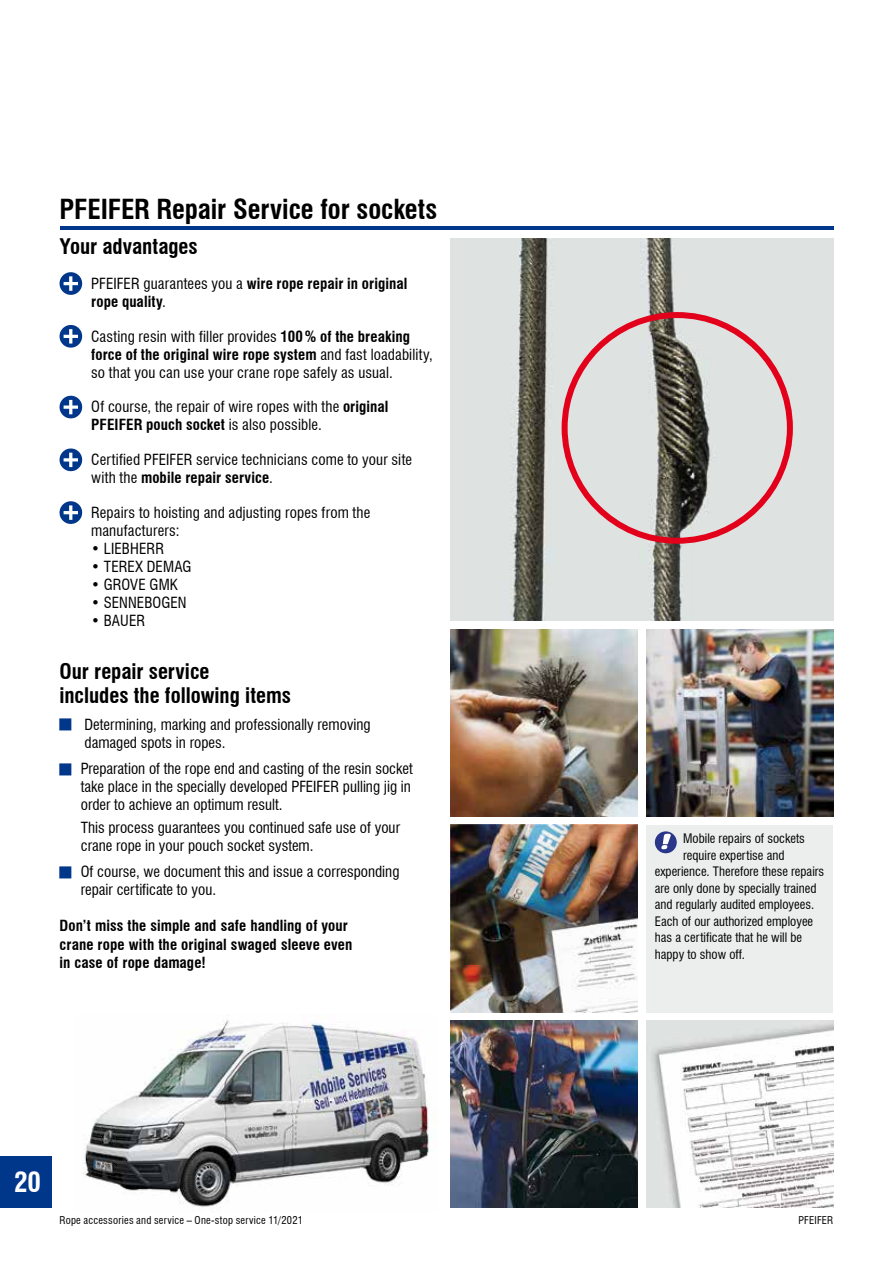
<style>
.page{position:relative;width:893px;height:1263px;background:#fff}
.page>*{position:absolute;margin:0;border:0;box-sizing:border-box;transform-origin:0 0}
.t1{font:700 condensed 27px "Swiss 721 BT";color:#000}
.t2{font:700 condensed 27px "Swiss 721 BT";color:#fff}
.t3{font:700 condensed 21px/24px "Swiss 721 BT";color:#000}
.t4{font:condensed 15px/18px "Swiss 721 BT";color:#000}
.t5{font:700 condensed 15px/18.8px "Swiss 721 BT";letter-spacing:.005em;color:#000}
.t6{font:condensed 12.75px "Swiss 721 BT";color:#000}
.t7{font:condensed 10.5px "Swiss 721 BT";letter-spacing:.025em;color:#000}
.s1{font-weight:400}
.s2{font-weight:700}
</style>
<div class="page">
<hr style="left:60px;top:226px;width:773px;height:3px;background:#00378b">
<img style="left:451px;top:1020px;width:187px;height:188px">
<div style="left:451px;top:238px;width:382px;height:383px;background:#dee3e1"></div>
<img style="left:510px;top:238px;width:173px;height:383px">
<svg style="left:562px;top:312px;width:231px;height:232px"></svg>
<img style="left:451px;top:629px;width:187px;height:187px">
<img style="left:646px;top:1020px;width:187px;height:188px">
<img style="left:646px;top:629px;width:187px;height:187px">
<img style="left:451px;top:825px;width:187px;height:187px">
<img style="left:83px;top:1019px;width:354px;height:193px">
<div style="left:646px;top:825px;width:187px;height:187px;background:#eceded"></div>
<div style="left:655px;top:831px;width:22px;height:22px;background:#29368a;border-radius:50%"></div>
<svg style="left:661px;top:834px;width:10px;height:15px"></svg>
<div style="left:0;top:1157px;width:51px;height:51px;background:#00378b"></div>
<svg style="left:60px;top:272px;width:23px;height:23px"></svg>
<svg style="left:60px;top:325px;width:23px;height:23px"></svg>
<svg style="left:60px;top:396px;width:23px;height:22px"></svg>
<svg style="left:60px;top:448px;width:23px;height:23px"></svg>
<svg style="left:60px;top:501px;width:23px;height:23px"></svg>
<h1 class="t1" style="left:60px;top:193px;width:379px">PFEIFER Repair Service for sockets</h1>
<h2 class="t3" style="left:60px;top:234px;width:140px">Your advantages</h2>
<p class="t5" style="left:91px;top:274px;width:318px;line-height:18px"><span class="s1">PFEIFER guarantees you a</span> wire rope repair in original rope quality<span class="s1">.</span></p>
<p class="t4" style="left:91px;top:327px;width:343px">Casting resin with filler provides <span class="s2">100 % of the breaking force of the original wire rope system</span> and fast loadability, so that you can use your crane rope safely as usual.</p>
<p class="t4" style="left:91px;top:398px;width:299px">Of course, the repair of wire ropes with the <span class="s2">original<br>PFEIFER pouch socket</span> is also possible.</p>
<p class="t4" style="left:91px;top:451px;width:322px">Certified PFEIFER service technicians come to your site with the <span class="s2">mobile repair service</span>.</p>
<p class="t4" style="left:91px;top:503px;width:281px">Repairs to hoisting and adjusting ropes from the manufacturers:</p>
<p class="t4" style="left:91px;top:539px;width:74px">• LIEBHERR</p>
<p class="t4" style="left:91px;top:557px;width:102px">• TEREX DEMAG</p>
<p class="t4" style="left:91px;top:575px;width:88px">• GROVE GMK</p>
<p class="t4" style="left:91px;top:593px;width:97px">• SENNEBOGEN</p>
<p class="t4" style="left:91px;top:611px;width:56px">• BAUER</p>
<h2 class="t3" style="left:60px;top:660px;width:233px">Our repair service<br>includes the following items</h2>
<p class="t4" style="left:85px;top:715px;width:288px">Determining, marking and professionally removing damaged spots in ropes.</p>
<p class="t4" style="left:81px;top:760px;width:334px">Preparation of the rope end and casting of the resin socket take place in the specially developed PFEIFER pulling jig in order to achieve an optimum result.</p>
<p class="t4" style="left:81px;top:818px;width:321px">This process guarantees you continued safe use of your crane rope in your pouch socket system.</p>
<p class="t4" style="left:81px;top:863px;width:320px">Of course, we document this and issue a corresponding repair certificate to you.</p>
<p class="t5" style="left:60px;top:916px;width:294px">Don’t miss the simple and safe handling of your crane rope with the original swaged sleeve even in case of rope damage!</p>
<h1 class="t2" style="left:14px;top:1166px;width:29px">20</h1>
<p class="t7" style="left:60px;top:1214px;width:245px">Rope accessories and service – One-stop service 11/2021</p>
<p class="t6" style="left:683px;top:831px;width:123px">Mobile repairs of sockets</p>
<p class="t6" style="left:683px;top:847px;width:103px">require expertise and</p>
<p class="t6" style="left:655px;top:864px;width:171px">experience. Therefore these repairs</p>
<p class="t6" style="left:655px;top:880px;width:163px">are only done by specially trained</p>
<p class="t6" style="left:655px;top:897px;width:161px">and regularly audited employees.</p>
<p class="t6" style="left:655px;top:913px;width:160px">Each of our authorized employee</p>
<p class="t6" style="left:655px;top:930px;width:149px">has a certificate that he will be</p>
<p class="t6" style="left:655px;top:946px;width:92px">happy to show off.</p>
<p class="t7" style="left:798px;top:1214px;width:36px">PFEIFER</p>
</div>
